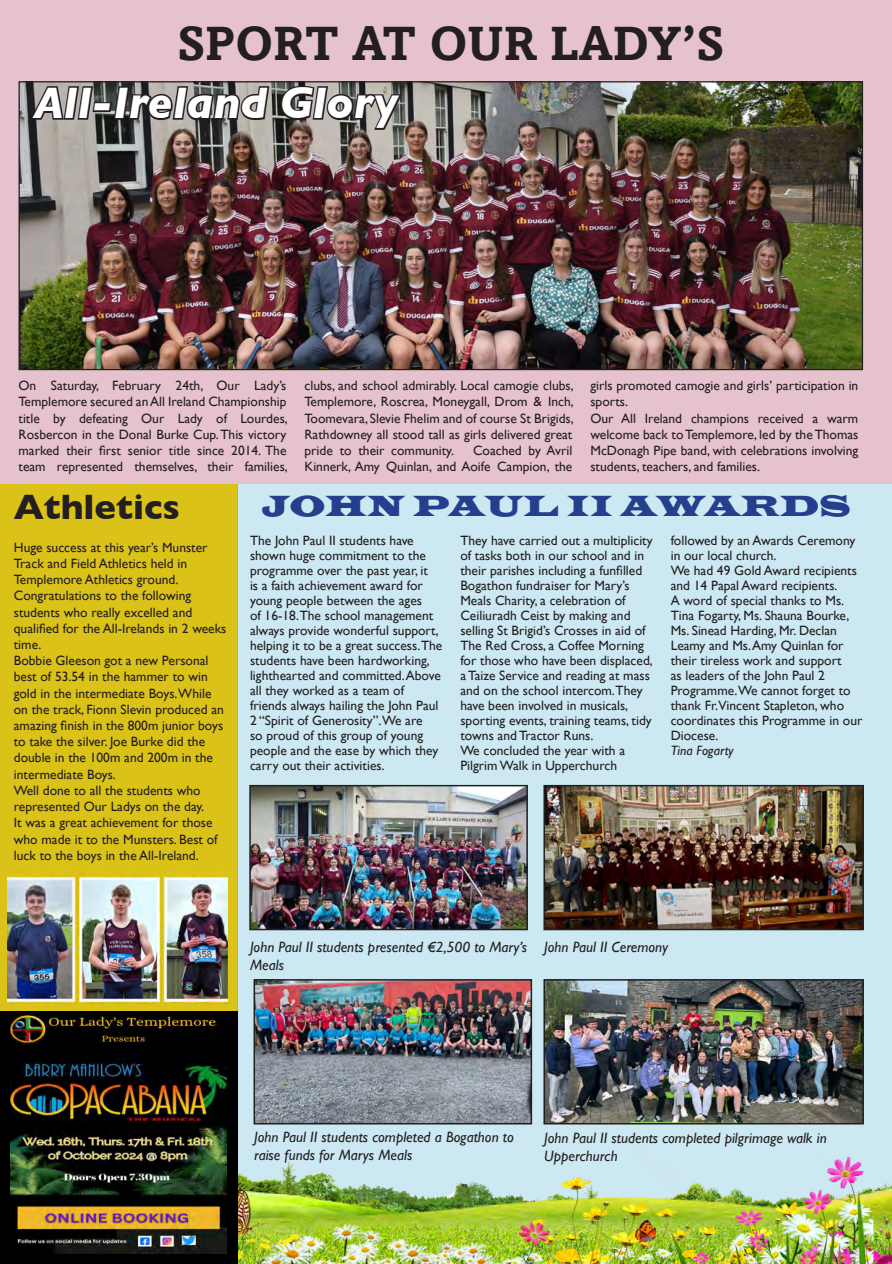
<style>
.page{position:relative;width:892px;height:1264px;background:#fff}
.page>*{position:absolute;margin:0;border:0;box-sizing:border-box;transform-origin:0 0}
.t1{font:700 48.3px "Amasis";color:#231f20}
.t2{font:italic 700 45px "Gill Sans";color:#fff}
.t3{font:700 36px "Gill Sans";color:#231f20}
.t4{font:30px "Latin Wide";color:#253f8e;scale:.88 1}
.t5{font:italic 15px/18px "Gill Sans";color:#231f20}
.t6{font:13.5px/15px "Gill Sans";color:#231f20}
.t7{font:italic 13.5px "Gill Sans";color:#231f20}
</style>
<div class="page">
<div style="left:0;top:484px;width:237px;height:705px;background:#dac219"></div>
<div style="left:0;top:0;width:892px;height:484px;background:#e6c2ce"></div>
<div style="left:237px;top:484px;width:655px;height:779px;background:#cce8f2"></div>
<img style="left:546px;top:788px;width:314px;height:139px">
<div style="left:543px;top:785px;width:320px;height:145px;border:2px solid #231f20"></div>
<img style="left:237px;top:1148px;width:655px;height:115px">
<img style="left:21px;top:83px;width:840px;height:285px">
<img style="left:252px;top:788px;width:273px;height:139px">
<div style="left:249px;top:785px;width:279px;height:145px;border:2px solid #231f20"></div>
<img style="left:256px;top:982px;width:273px;height:139px">
<div style="left:253px;top:979px;width:279px;height:145px;border:2px solid #231f20"></div>
<img style="left:546px;top:982px;width:314px;height:139px">
<div style="left:543px;top:979px;width:320px;height:145px;border:2px solid #231f20"></div>
<svg style="left:28px;top:81px;width:243px;height:41px;background:#666461"></svg>
<svg style="left:279px;top:84px;width:125px;height:47px;background:#6a6764"></svg>
<div style="left:0;top:1010px;width:237px;height:253px;background:#000"></div>
<img style="left:11px;top:1013px;width:215px;height:240px">
<img style="left:8px;top:870px;width:220px;height:134px">
<h1 class="t1" style="left:177px;top:14px;width:548px">SPORT AT OUR LADY’S</h1>
<h2 class="t2" style="left:34px;top:77px;width:365px">All-Ireland Glory</h2>
<p class="t6" style="left:19px;top:377px;width:271px;line-height:16.2px;text-align:justify">On Saturday, February 24th, Our Lady’s Templemore secured an All Ireland Championship title by defeating Our Lady of Lourdes, Rosbercon in the Donal Burke Cup. This victory marked their first senior title since 2014. The team represented themselves, their families,</p>
<p class="t6" style="left:304px;top:377px;width:271px;line-height:16.2px;text-align:justify">clubs, and school admirably. Local camogie clubs, Templemore, Roscrea, Moneygall, Drom &amp; Inch, Toomevara, Slevie Fhelim and of course St Brigids, Rathdowney all stood tall as girls delivered great pride to their community.</p>
<p class="t6" style="left:590px;top:377px;width:269px;line-height:16.2px">girls promoted camogie and girls’ participation in sports.<br>Our All Ireland champions received a warm welcome back to Templemore, led by the Thomas McDonagh Pipe band, with celebrations involving students, teachers, and families.</p>
<h3 class="t4" style="left:262px;top:486px;width:670px">JOHN PAUL II AWARDS</h3>
<p class="t6" style="left:304px;top:442px;width:269px;line-height:16.2px;text-align:right">Coached by Avril<br>Kinnerk, Amy Quinlan, and Aoife Campion, the</p>
<h3 class="t3" style="left:14px;top:478px;width:167px">Athletics</h3>
<p class="t6" style="left:14px;top:539px;width:214px;line-height:16.2px">Huge success at this year’s Munster<br>Track and Field Athletics held in<br>Templemore Athletics ground.<br>Congratulations to the following students who really excelled and qualified for the All-Irelands in 2 weeks time.<br>Bobbie Gleeson got a new Personal best of 53.54 in the hammer to win gold in the intermediate Boys.While on the track, Fionn Slevin produced an amazing finish in the 800m junior boys to take the silver. Joe Burke did the double in the 100m and 200m in the intermediate Boys.<br>Well done to all the students who represented Our Ladys on the day.<br>It was a great achievement for those who made it to the Munsters. Best of luck to the boys in the All-Ireland.</p>
<p class="t6" style="left:250px;top:533px;width:194px">The John Paul II students have shown huge commitment to the programme over the past year, it<br>is a faith achievement award for young people between the ages<br>of 16-18.The school management always provide wonderful support, helping it to be a great success.The students have been hardworking, lighthearted and committed. Above all they worked as a team of friends always hailing the John Paul<br>2 “Spirit of Generosity”.We are<br>so proud of this group of young people and the ease by which they carry out their activities.</p>
<p class="t6" style="left:460px;top:533px;width:194px">They have carried out a multiplicity of tasks both in our school and in their parishes including a funfilled<br>Bogathon fundraiser for Mary’s<br>Meals Charity, a celebration of<br>Ceiliuradh Ceist by making and selling St Brigid’s Crosses in aid of<br>The Red Cross, a Coffee Morning for those who have been displaced, a Taize Service and reading at mass and on the school intercom.They have been involved in musicals, sporting events, training teams, tidy towns and Tractor Runs.<br>We concluded the year with a<br>Pilgrim Walk in Upperchurch</p>
<p class="t6" style="left:670px;top:533px;width:193px">followed by an Awards Ceremony in our local church.<br>We had 49 Gold Award recipients and 14 Papal Award recipients.<br>A word of special thanks to Ms.<br>Tina Fogarty, Ms. Shauna Bourke,<br>Ms. Sinead Harding, Mr. Declan<br>Leamy and Ms. Amy Quinlan for their tireless work and support<br>as leaders of the John Paul 2<br>Programme.We cannot forget to thank Fr.Vincent Stapleton, who coordinates this Programme in our<br>Diocese.</p>
<p class="t7" style="left:670px;top:742px;width:64px">Tina Fogarty</p>
<p class="t5" style="left:250px;top:937px;width:278px">John Paul II students presented €2,500 to Mary’s<br>Meals</p>
<p class="t5" style="left:544px;top:937px;width:125px">John Paul II Ceremony</p>
<p class="t5" style="left:254px;top:1128px;width:261px">John Paul II students completed a Bogathon to raise funds for Marys Meals</p>
<p class="t5" style="left:544px;top:1128px;width:284px">John Paul II students completed pilgrimage walk in<br>Upperchurch</p>
</div>
